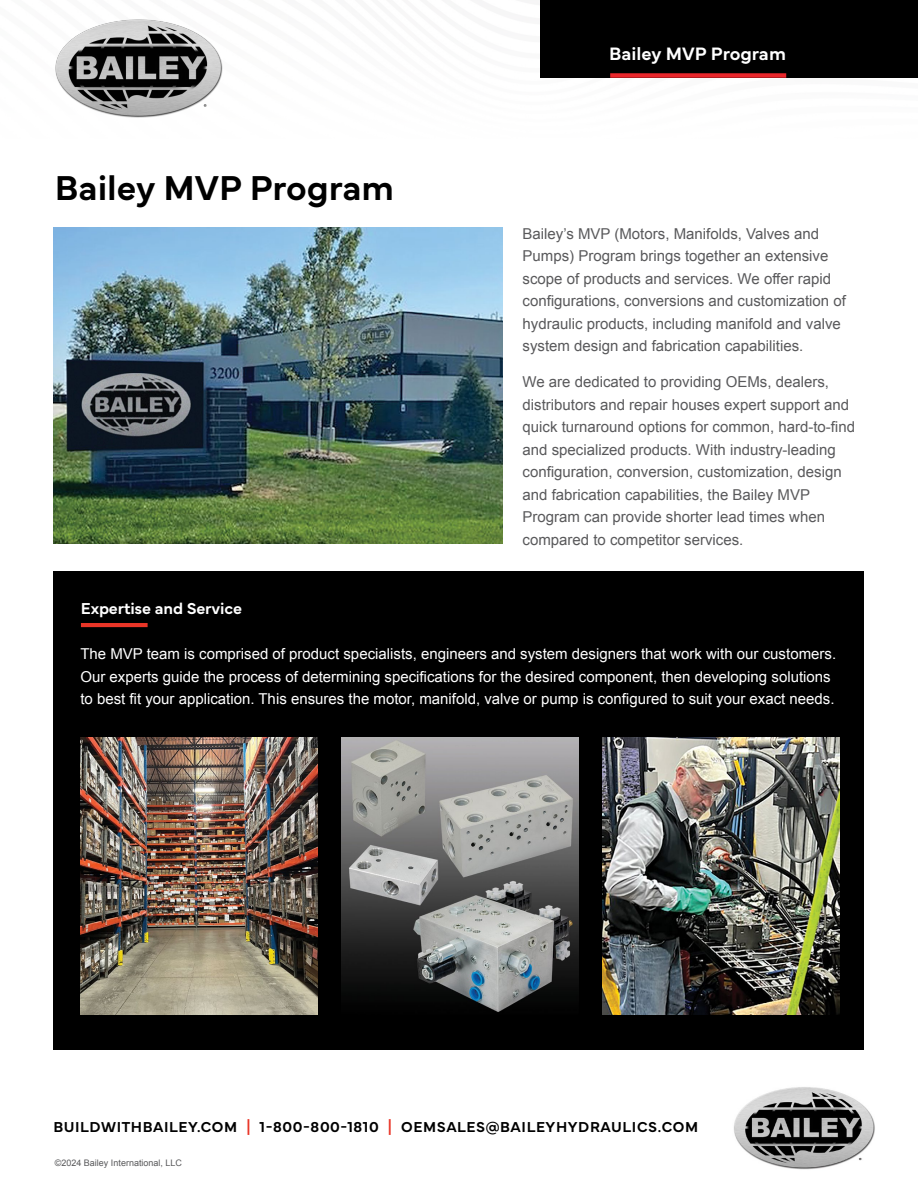
<style>
.page{position:relative;width:918px;height:1188px;background:#fff}
.page>*{position:absolute;margin:0;border:0;box-sizing:border-box;transform-origin:0 0}
.t1{font:600 36px "Mundial";color:#000}
.t2{font:600 18.75px "Mundial";color:#fff}
.t3{font:600 16.5px "Mundial";letter-spacing:-.01em;color:#fff}
.t4{font:15px/22.5px "Arial";color:#59595b}
.t5{font:15px/22.5px "Arial";color:#fff}
.t6{font:600 15px "Mundial";letter-spacing:.04em;color:#000}
.t7{font:9px "Arial";color:#59595b}
.s1{color:#e93527}
</style>
<div class="page">
<div style="left:53px;top:571px;width:811px;height:479px;background:#000"></div>
<img style="left:55px;top:19px;width:168px;height:99px">
<img style="left:734px;top:1087px;width:141px;height:83px">
<hr style="left:81px;top:623px;width:67px;height:4px;background:#e93527">
<img style="left:53px;top:228px;width:449px;height:315px">
<div style="left:540px;top:0;width:378px;height:78px;background:#000"></div>
<div style="left:610px;top:73px;width:176px;height:5px;background:#e9262b"></div>
<img style="left:603px;top:737px;width:237px;height:277px">
<img style="left:80px;top:737px;width:237px;height:277px">
<img style="left:342px;top:737px;width:236px;height:275px">
<h1 class="t1" style="left:55px;top:160px;width:341px">Bailey MVP Program</h1>
<p class="t3" style="left:81px;top:596px;width:163px">Expertise and Service</p>
<p class="t2" style="left:609px;top:39px;width:178px">Bailey MVP Program</p>
<p class="t4" style="left:523px;top:222px;width:325px">Bailey’s MVP (Motors, Manifolds, Valves and Pumps) Program brings together an extensive scope of products and services. We offer rapid configurations, conversions and customization of hydraulic products, including manifold and valve system design and fabrication capabilities.</p>
<p class="t4" style="left:523px;top:371px;width:334px">We are dedicated to providing OEMs, dealers, distributors and repair houses expert support and quick turnaround options for common, hard-to-find and specialized products. With industry-leading configuration, conversion, customization, design and fabrication capabilities, the Bailey MVP Program can provide shorter lead times when compared to competitor services.</p>
<p class="t5" style="left:80px;top:643px;width:757px">The MVP team is comprised of product specialists, engineers and system designers that work with our customers.<br>Our experts guide the process of determining specifications for the desired component, then developing solutions to best fit your application. This ensures the motor, manifold, valve or pump is configured to suit your exact needs.</p>
<p class="t6" style="left:53px;top:1115px;width:646px">BUILDWITHBAILEY.COM <span class="s1">|</span> 1-800-800-1810 <span class="s1">|</span> OEMSALES@BAILEYHYDRAULICS.COM</p>
<p class="t7" style="left:55px;top:1157px;width:129px">©2024 Bailey International, LLC</p>
</div>
